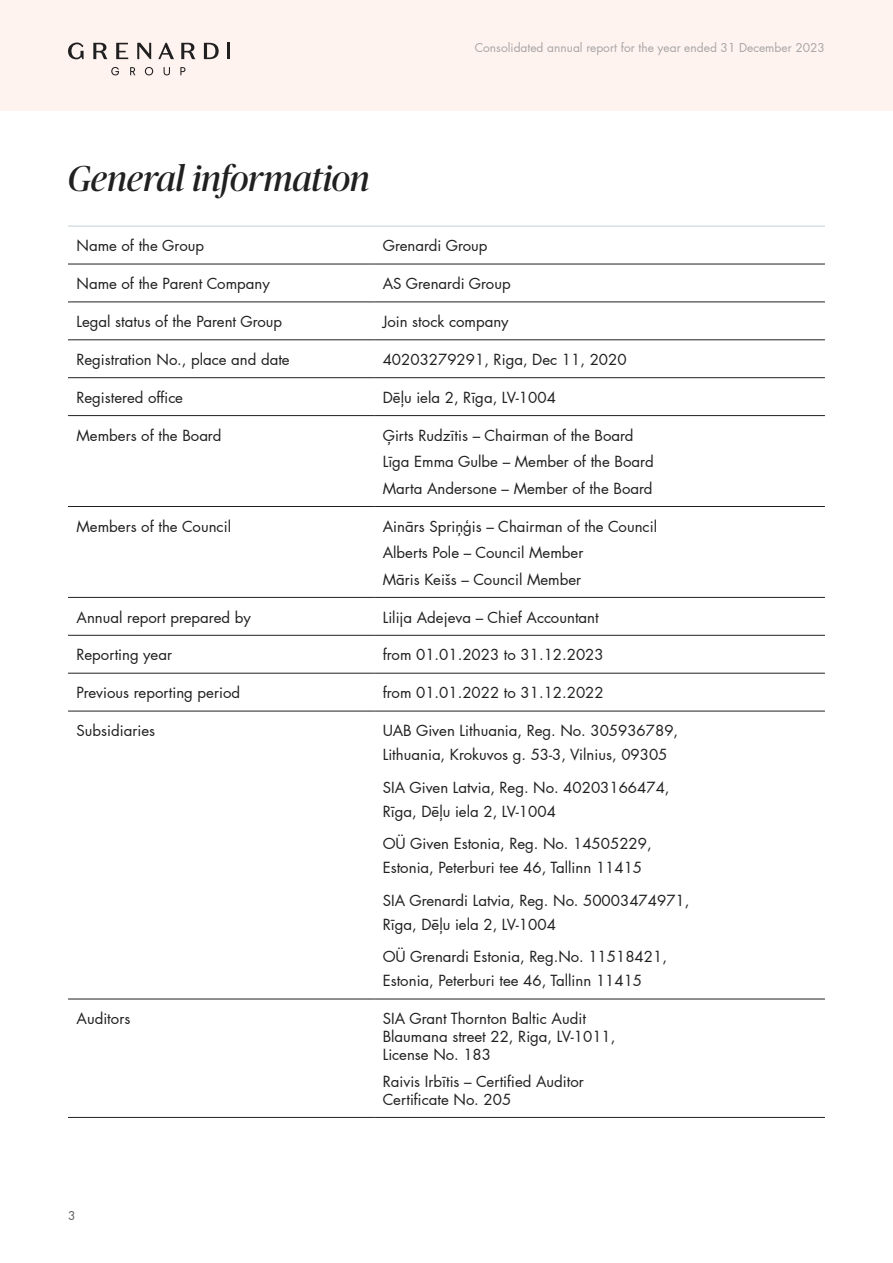
<style>
.page{position:relative;width:893px;height:1263px;background:#fff}
.page>*{position:absolute;margin:0;border:0;box-sizing:border-box;transform-origin:0 0}
.t1{font:italic 36px "Publico Banner";letter-spacing:-.01em;color:#202020}
.t2{font:15px/24px "Futura LT Pro";color:#202020}
.t3{font:12px "Futura LT Pro";color:#a6a6a6}
.t4{font:12px "Futura LT Pro";color:#595b5b}
</style>
<div class="page">
<div style="left:0;top:0;width:893px;height:111px;background:#fff3ef"></div>
<svg style="left:111px;top:67px;width:8px;height:8px"></svg>
<svg style="left:130px;top:67px;width:5px;height:8px"></svg>
<svg style="left:145px;top:67px;width:8px;height:8px"></svg>
<svg style="left:164px;top:67px;width:6px;height:8px"></svg>
<svg style="left:180px;top:67px;width:5px;height:8px"></svg>
<svg style="left:93px;top:43px;width:15px;height:16px"></svg>
<svg style="left:181px;top:43px;width:15px;height:16px"></svg>
<svg style="left:68px;top:43px;width:16px;height:16px"></svg>
<svg style="left:116px;top:43px;width:12px;height:16px"></svg>
<svg style="left:158px;top:43px;width:16px;height:16px"></svg>
<hr style="left:227px;top:43px;width:3px;height:16px;background:#202020">
<svg style="left:137px;top:43px;width:14px;height:16px"></svg>
<svg style="left:204px;top:43px;width:15px;height:16px"></svg>
<hr style="left:68px;top:264px;width:306px;height:1px;background:#202020">
<hr style="left:374px;top:264px;width:451px;height:1px;background:#202020">
<hr style="left:68px;top:302px;width:306px;height:1px;background:#202020">
<hr style="left:374px;top:302px;width:451px;height:1px;background:#202020">
<hr style="left:68px;top:339px;width:306px;height:1px;background:#202020">
<hr style="left:374px;top:339px;width:451px;height:1px;background:#202020">
<hr style="left:68px;top:377px;width:306px;height:1px;background:#202020">
<hr style="left:374px;top:377px;width:451px;height:1px;background:#202020">
<hr style="left:68px;top:415px;width:306px;height:1px;background:#202020">
<hr style="left:374px;top:415px;width:451px;height:1px;background:#202020">
<hr style="left:68px;top:506px;width:306px;height:1px;background:#202020">
<hr style="left:374px;top:506px;width:451px;height:1px;background:#202020">
<hr style="left:68px;top:597px;width:306px;height:1px;background:#202020">
<hr style="left:374px;top:597px;width:451px;height:1px;background:#202020">
<hr style="left:68px;top:635px;width:306px;height:1px;background:#202020">
<hr style="left:374px;top:635px;width:451px;height:1px;background:#202020">
<hr style="left:68px;top:673px;width:306px;height:1px;background:#202020">
<hr style="left:374px;top:673px;width:451px;height:1px;background:#202020">
<hr style="left:68px;top:711px;width:306px;height:1px;background:#202020">
<hr style="left:374px;top:711px;width:451px;height:1px;background:#202020">
<hr style="left:68px;top:999px;width:306px;height:1px;background:#202020">
<hr style="left:374px;top:999px;width:451px;height:1px;background:#202020">
<hr style="left:68px;top:1117px;width:306px;height:1px;background:#202020">
<hr style="left:374px;top:1117px;width:451px;height:1px;background:#202020">
<hr style="left:68px;top:225px;width:306px;height:2px;background:#d7e0e5">
<hr style="left:374px;top:225px;width:451px;height:2px;background:#d7e0e5">
<h1 class="t1" style="left:68px;top:154px;width:303px">General information</h1>
<p class="t3" style="left:475px;top:40px;width:352px">Consolidated annual report for the year ended 31 December 2023</p>
<p class="t2" style="left:77px;top:234px;width:129px">Name of the Group</p>
<p class="t2" style="left:383px;top:234px;width:106px">Grenardi Group</p>
<p class="t2" style="left:77px;top:271px;width:195px">Name of the Parent Company</p>
<p class="t2" style="left:383px;top:271px;width:129px">AS Grenardi Group</p>
<p class="t2" style="left:77px;top:309px;width:207px">Legal status of the Parent Group</p>
<p class="t2" style="left:383px;top:309px;width:128px">Join stock company</p>
<p class="t2" style="left:77px;top:347px;width:215px">Registration No. , place and date</p>
<p class="t2" style="left:383px;top:347px;width:245px">40203279291, Riga, Dec 11, 2020</p>
<p class="t2" style="left:77px;top:385px;width:108px">Registered office</p>
<p class="t2" style="left:383px;top:385px;width:175px">Dēļu iela 2, Rīga, LV-1004</p>
<p class="t2" style="left:77px;top:423px;width:146px">Members of the Board</p>
<p class="t2" style="left:383px;top:422px;width:272px;line-height:26.5px">Ģirts Rudzītis – Chairman of the Board<br>Līga Emma Gulbe – Member of the Board<br>Marta Andersone – Member of the Board</p>
<p class="t2" style="left:77px;top:514px;width:156px">Members of the Council</p>
<p class="t2" style="left:383px;top:513px;width:276px;line-height:26.5px">Ainārs Spriņģis – Chairman of the Council<br>Alberts Pole – Council Member<br>Māris Keišs – Council Member</p>
<p class="t2" style="left:77px;top:605px;width:176px">Annual report prepared by</p>
<p class="t2" style="left:383px;top:605px;width:218px">Lilija Adejeva – Chief Accountant</p>
<p class="t2" style="left:77px;top:643px;width:97px">Reporting year</p>
<p class="t2" style="left:383px;top:643px;width:223px">from 01.01.2023 to 31. 12.2023</p>
<p class="t2" style="left:77px;top:681px;width:165px">Previous reporting period</p>
<p class="t2" style="left:383px;top:681px;width:223px">from 01.01.2022 to 31. 12.2022</p>
<p class="t2" style="left:77px;top:718px;width:80px">Subsidiaries</p>
<p class="t2" style="left:383px;top:718px;width:297px">UAB Given Lithuania, Reg. No. 305936789,<br>Lithuania, Krokuvos g. 53-3, Vilnius, 09305</p>
<p class="t2" style="left:383px;top:775px;width:288px">SIA Given Latvia, Reg. No. 40203166474,<br>Rīga, Dēļu iela 2, LV-1004</p>
<p class="t2" style="left:383px;top:831px;width:270px">OÜ Given Estonia, Reg. No. 14505229,<br>Estonia, Peterburi tee 46, Tallinn 11415</p>
<p class="t2" style="left:383px;top:888px;width:308px">SIA Grenardi Latvia, Reg. No. 50003474971,<br>Rīga, Dēļu iela 2, LV-1004</p>
<p class="t2" style="left:383px;top:944px;width:286px">OÜ Grenardi Estonia, Reg. No. 11518421,<br>Estonia, Peterburi tee 46, Tallinn 11415</p>
<p class="t2" style="left:77px;top:1006px;width:55px">Auditors</p>
<p class="t2" style="left:383px;top:1009px;width:234px;line-height:18px">SIA Grant Thornton Baltic Audit<br>Blaumana street 22, Riga, LV-1011,<br>License No. 183</p>
<p class="t2" style="left:383px;top:1072px;width:203px;line-height:18px">Raivis Irbītis – Certified Auditor<br>Certificate No. 205</p>
<p class="t4" style="left:68px;top:1208px;width:9px">3</p>
</div>
